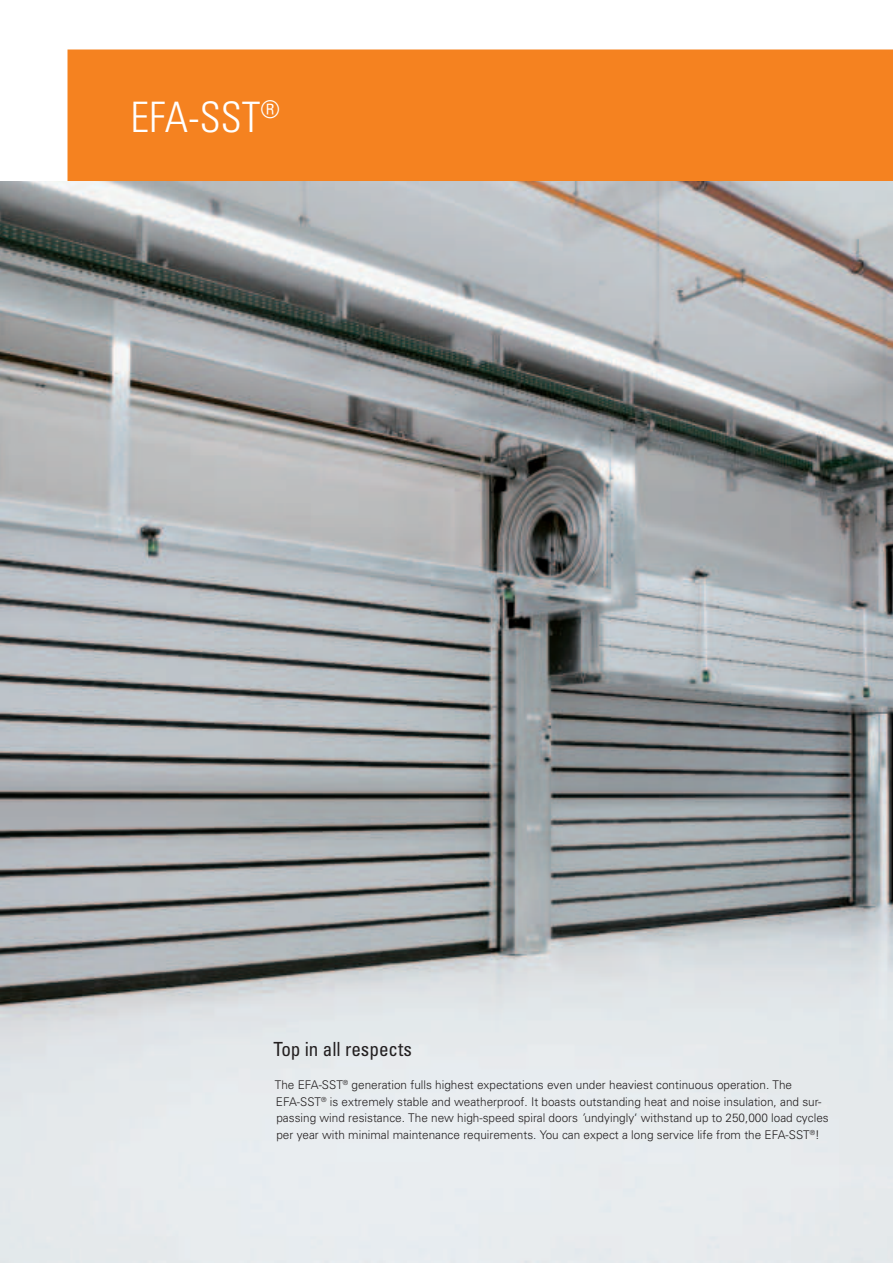
<style>
.page{position:relative;width:893px;height:1263px;background:#fff}
.page>*{position:absolute;margin:0;border:0;box-sizing:border-box;transform-origin:0 0}
.t1{font:300 condensed 42px "Univers";color:#fff}
.t2{font:condensed 19.5px "Univers";color:#231f20}
.t3{font:300 12px/16.5px "Univers";color:#231f20}
.s1{font-style:italic}
</style>
<div class="page">
<div style="left:68px;top:49px;width:825px;height:528px;background:#f58220"></div>
<img style="left:0;top:181px;width:892px;height:1082px">
<h1 class="t1" style="left:131px;top:101px;width:151px">EFA-SST<sup>®</sup></h1>
<h2 class="t2" style="left:274px;top:1041px;width:140px">Top in all respects</h2>
<p class="t3" style="left:275px;top:1078px;width:555px">The EFA-SST<sup>®</sup> generation fulls highest expectations even under heaviest continuous operation. The EFA-SST<sup>®</sup> is extremely stable and weatherproof. It boasts outstanding heat and noise insulation, and sur&shy;passing wind resistance. The new high-speed spiral doors <span class="s1">’</span>undyingly‘ withstand up to 250,000 load cycles per year with minimal maintenance requirements. You can expect a long service life from the EFA-SST<sup>®</sup>!</p>
</div>
